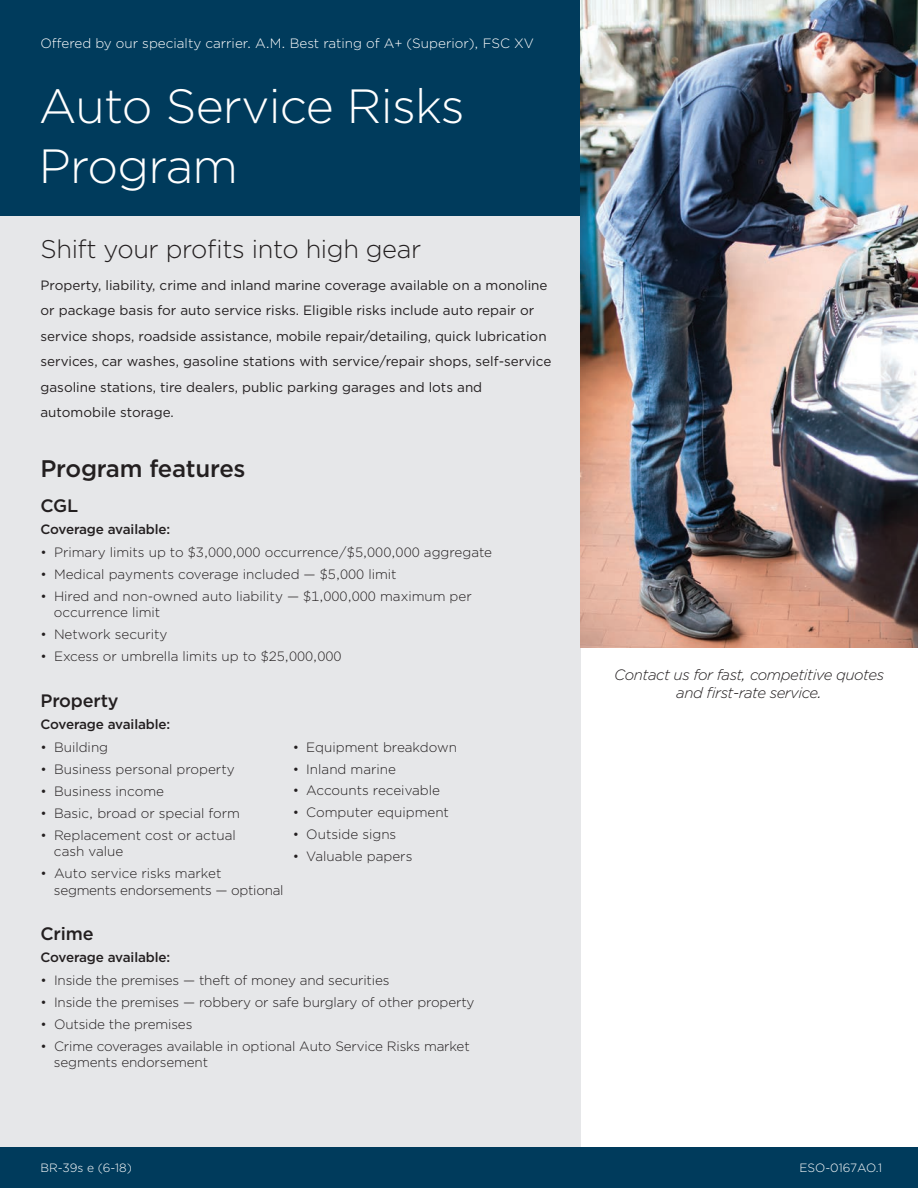
<style>
.page{position:relative;width:918px;height:1188px;background:#fff}
.page>*{position:absolute;margin:0;border:0;box-sizing:border-box;transform-origin:0 0}
.Program_Title{font:300 48px "Gotham";letter-spacing:-.015em;color:#fff}
.Tagline{font:300 25.5px "Gotham";letter-spacing:-.015em;color:#231f20}
.Subhead_1{font:500 24px "Gotham";letter-spacing:-.01em;color:#231f20}
.Subhead_2{font:500 18px "Gotham";letter-spacing:-.01em;color:#231f20}
.Contact_us{font:italic 300 15px/18px "Gotham";letter-spacing:-.03em;color:#231f20;text-align:center}
.Bulleted_List{font:300 13.5px/16.5px "Gotham";color:#231f20}
.Intro_Blurb_Text{font:13.5px/25.5px "Gotham";color:#231f20}
.Offered_by{font:300 13.5px "Gotham";color:#fff}
.Subhead_3{font:500 13.5px "Gotham";letter-spacing:-.01em;color:#231f20}
.Bulleted_List-2{font:300 13.5px/16.5px "Gotham";letter-spacing:-.02em;color:#231f20}
.t1{font:300 12px "Gotham";color:#fff}
</style>
<div class="page">
<div style="left:0;top:216px;width:580px;height:932px;background:#e6e7e9"></div>
<div style="left:0;top:0;width:580px;height:216px;background:#003b5c"></div>
<div style="left:0;top:1148px;width:918px;height:40px;background:#003b5c"></div>
<img style="left:580px;top:0;width:338px;height:648px">
<p class="Offered_by" style="left:40px;top:34px;width:495px">Offered by our specialty carrier. A.M. Best rating of A+ (Superior), FSC XV</p>
<p class="Program_Title" style="left:39px;top:76px;width:427px">Auto Service Risks</p>
<p class="Program_Title" style="left:39px;top:136px;width:201px">Program</p>
<p class="Tagline" style="left:40px;top:233px;width:382px">Shift your profits into high gear</p>
<p class="Intro_Blurb_Text" style="left:40px;top:272px;width:512px">Property, liability, crime and inland marine coverage available on a monoline or package basis for auto service risks. Eligible risks include auto repair or service shops, roadside assistance, mobile repair/detailing, quick lubrication services, car washes, gasoline stations with service/repair shops, self-service gasoline stations, tire dealers, public parking garages and lots and automobile storage.</p>
<p class="Subhead_1" style="left:40px;top:453px;width:207px">Program features</p>
<p class="Subhead_2" style="left:40px;top:494px;width:39px">CGL</p>
<p class="Subhead_3" style="left:40px;top:520px;width:131px">Coverage available:</p>
<p class="Bulleted_List" style="left:40px;top:544px;width:453px">• Primary limits up to $3,000,000 occurrence/$5,000,000 aggregate</p>
<p class="Bulleted_List" style="left:40px;top:566px;width:358px">• Medical payments coverage included — $5,000 limit</p>
<p class="Bulleted_List" style="left:54px;top:588px;width:419px;text-indent:-13px">• Hired and non-owned auto liability — $1,000,000 maximum per occurrence limit</p>
<p class="Bulleted_List" style="left:40px;top:626px;width:128px">• Network security</p>
<p class="Bulleted_List" style="left:40px;top:648px;width:303px">• Excess or umbrella limits up to $25,000,000</p>
<p class="Subhead_2" style="left:40px;top:689px;width:80px">Property</p>
<p class="Subhead_3" style="left:40px;top:715px;width:131px">Coverage available:</p>
<p class="Bulleted_List" style="left:40px;top:739px;width:69px">• Building</p>
<p class="Bulleted_List" style="left:40px;top:761px;width:196px">• Business personal property</p>
<p class="Bulleted_List" style="left:40px;top:782px;width:125px">• Business income</p>
<p class="Bulleted_List" style="left:40px;top:804px;width:201px">• Basic, broad or special form</p>
<p class="Bulleted_List" style="left:54px;top:826px;width:183px;text-indent:-13px">• Replacement cost or actual cash value</p>
<p class="Bulleted_List-2" style="left:54px;top:865px;width:231px;text-indent:-13px">• Auto service risks market segments endorsements — optional</p>
<p class="Subhead_2" style="left:40px;top:922px;width:55px">Crime</p>
<p class="Subhead_3" style="left:40px;top:948px;width:131px">Coverage available:</p>
<p class="Bulleted_List" style="left:40px;top:972px;width:351px">• Inside the premises — theft of money and securities</p>
<p class="Bulleted_List" style="left:40px;top:994px;width:436px">• Inside the premises — robbery or safe burglary of other property</p>
<p class="Bulleted_List" style="left:40px;top:1016px;width:153px">• Outside the premises</p>
<p class="Bulleted_List" style="left:54px;top:1038px;width:417px;text-indent:-13px">• Crime coverages available in optional Auto Service Risks market segments endorsement</p>
<p class="Bulleted_List" style="left:293px;top:738px;width:166px">• Equipment breakdown</p>
<p class="Bulleted_List" style="left:293px;top:760px;width:105px">• Inland marine</p>
<p class="Bulleted_List" style="left:293px;top:782px;width:149px">• Accounts receivable</p>
<p class="Bulleted_List" style="left:293px;top:804px;width:158px">• Computer equipment</p>
<p class="Bulleted_List" style="left:293px;top:826px;width:105px">• Outside signs</p>
<p class="Bulleted_List" style="left:293px;top:848px;width:121px">• Valuable papers</p>
<p class="t1" style="left:40px;top:1160px;width:93px">BR-39s e (6-18)</p>
<p class="Contact_us" style="left:614px;top:665px;width:271px">Contact us for fast, competitive quotes and first-rate service.</p>
<p class="t1" style="left:799px;top:1160px;width:84px">ESO-0167AO.1</p>
</div>
